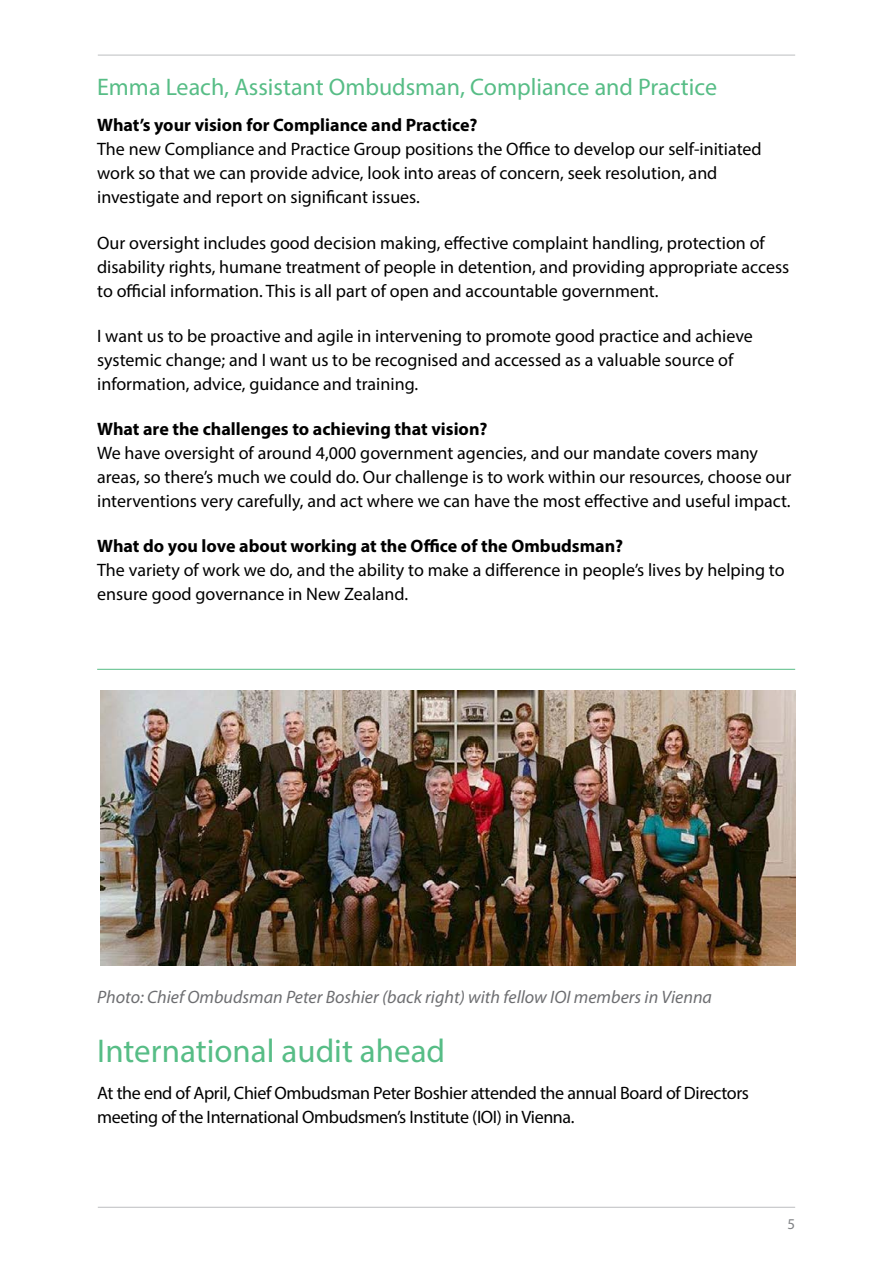
<style>
.page{position:relative;width:893px;height:1263px;background:#fff}
.page>*{position:absolute;margin:0;border:0;box-sizing:border-box;transform-origin:0 0}
.Headings{font:33px "Myriad Pro";color:#57bd86}
.Heading_2{font:24px "Myriad Pro";color:#57bd86}
.Text{font:18px/24px "Myriad Pro";color:#000}
.Headings-2{font:18px/24px "Myriad Pro";color:#000}
.Heading_3{font:700 18px "Myriad Pro";color:#000}
.Text-2{font:18px/24px "Myriad Pro";letter-spacing:-.02em;color:#000}
.Image_caption{font:italic 18px "Myriad Pro";color:#6d6e71}
.t1{font:15px "Myriad Pro";color:#808285}
</style>
<div class="page">
<hr style="left:98px;top:1207px;width:697px;height:1px;background:#bcbec0">
<hr style="left:98px;top:55px;width:697px;height:1px;background:#bcbec0">
<hr style="left:97px;top:669px;width:698px;height:1px;background:#57bd86">
<img style="left:100px;top:691px;width:695px;height:275px">
<p class="Heading_2" style="left:97px;top:72px;width:621px">Emma Leach, Assistant Ombudsman, Compliance and Practice</p>
<p class="Heading_3" style="left:97px;top:113px;width:382px">What’s your vision for Compliance and Practice?</p>
<p class="Text" style="left:97px;top:137px;width:666px">The new Compliance and Practice Group positions the Office to develop our self-initiated work so that we can provide advice, look into areas of concern, seek resolution, and investigate and report on significant issues.</p>
<p class="Text" style="left:97px;top:230px;width:694px">Our oversight includes good decision making, effective complaint handling, protection of disability rights, humane treatment of people in detention, and providing appropriate access to official information. This is all part of open and accountable government.</p>
<p class="Text" style="left:97px;top:323px;width:657px">I want us to be proactive and agile in intervening to promote good practice and achieve systemic change; and I want us to be recognised and accessed as a valuable source of information, advice, guidance and training.</p>
<p class="Heading_3" style="left:97px;top:417px;width:392px">What are the challenges to achieving that vision?</p>
<p class="Headings-2" style="left:97px;top:441px;width:696px">We have oversight of around 4,000 government agencies, and our mandate covers many areas, so there’s much we could do. Our challenge is to work within our resources, choose our interventions very carefully, and act where we can have the most effective and useful impact.</p>
<p class="Heading_3" style="left:97px;top:535px;width:528px">What do you love about working at the Office of the Ombudsman?</p>
<p class="Headings-2" style="left:97px;top:558px;width:689px">The variety of work we do, and the ability to make a difference in people’s lives by helping to ensure good governance in New Zealand.</p>
<p class="Image_caption" style="left:97px;top:986px;width:616px">Photo: Chief Ombudsman Peter Boshier (back right) with fellow IOI members in Vienna</p>
<p class="Headings" style="left:97px;top:1030px;width:350px">International audit ahead</p>
<p class="Text-2" style="left:97px;top:1080px;width:653px">At the end of April, Chief Ombudsman Peter Boshier attended the annual Board of Directors meeting of the International Ombudsmen’s Institute (IOI) in Vienna.</p>
<p class="t1" style="left:787px;top:1215px;width:9px">5</p>
</div>
